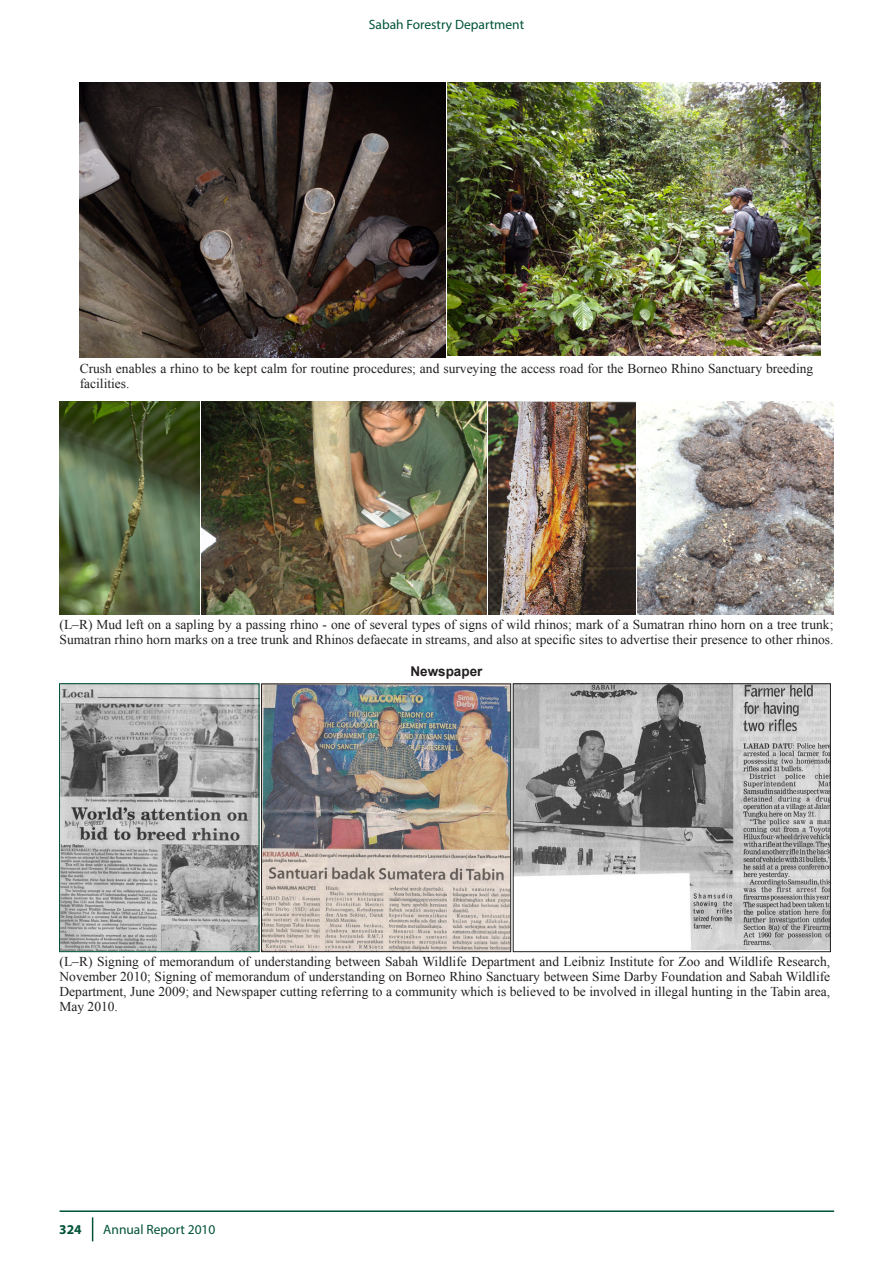
<style>
.page{position:relative;width:893px;height:1263px;background:#fff}
.page>*{position:absolute;margin:0;border:0;box-sizing:border-box;transform-origin:0 0}
.tab_only{font:13.5px/15px "Times New Roman";color:#231f20}
.t1{font:13.5px "Myriad Pro";color:#005336}
.tab_only-2{font:700 13.5px "Arial";color:#231f20}
.t2{font:700 13.5px "Myriad Pro";color:#005336}
</style>
<div class="page">
<hr style="left:60px;top:1210px;width:774px;height:2px;background:#005336">
<svg style="left:92px;top:1217px;width:1px;height:24px"></svg>
<img style="left:448px;top:83px;width:373px;height:272px">
<img style="left:80px;top:83px;width:365px;height:274px">
<img style="left:60px;top:401px;width:139px;height:213px">
<img style="left:488px;top:401px;width:147px;height:213px">
<img style="left:201px;top:401px;width:285px;height:213px">
<img style="left:637px;top:401px;width:196px;height:213px">
<img style="left:263px;top:686px;width:246px;height:264px">
<div style="left:261px;top:684px;width:250px;height:268px;border:1px solid #231f20"></div>
<img style="left:515px;top:685px;width:314px;height:264px">
<div style="left:513px;top:683px;width:318px;height:269px;border:1px solid #231f20"></div>
<img style="left:61px;top:685px;width:196px;height:265px">
<div style="left:59px;top:683px;width:200px;height:269px;border:1px solid #005336"></div>
<p class="t1" style="left:369px;top:16px;width:157px">Sabah Forestry Department</p>
<p class="tab_only" style="left:80px;top:361px;width:735px">Crush enables a rhino to be kept calm for routine procedures; and surveying the access road for the Borneo Rhino Sanctuary breeding facilities.</p>
<p class="tab_only" style="left:60px;top:617px;width:775px">(L–R) Mud left on a sapling by a passing rhino - one of several types of signs of wild rhinos; mark of a Sumatran rhino horn on a tree trunk;<br>Sumatran rhino horn marks on a tree trunk and Rhinos defaecate in streams, and also at specific sites to advertise their presence to other rhinos.</p>
<p class="tab_only-2" style="left:410px;top:662px;width:74px">Newspaper</p>
<p class="tab_only" style="left:60px;top:954px;width:772px;text-align:justify">(L–R) Signing of memorandum of understanding between Sabah Wildlife Department and Leibniz Institute for Zoo and Wildlife Research, November 2010; Signing of memorandum of understanding on Borneo Rhino Sanctuary between Sime Darby Foundation and Sabah Wildlife Department, June 2009; and Newspaper cutting referring to a community which is believed to be involved in illegal hunting in the Tabin area, May 2010.</p>
<p class="t2" style="left:59px;top:1220px;width:24px">324</p>
<p class="t1" style="left:103px;top:1221px;width:114px">Annual Report 2010</p>
</div>
